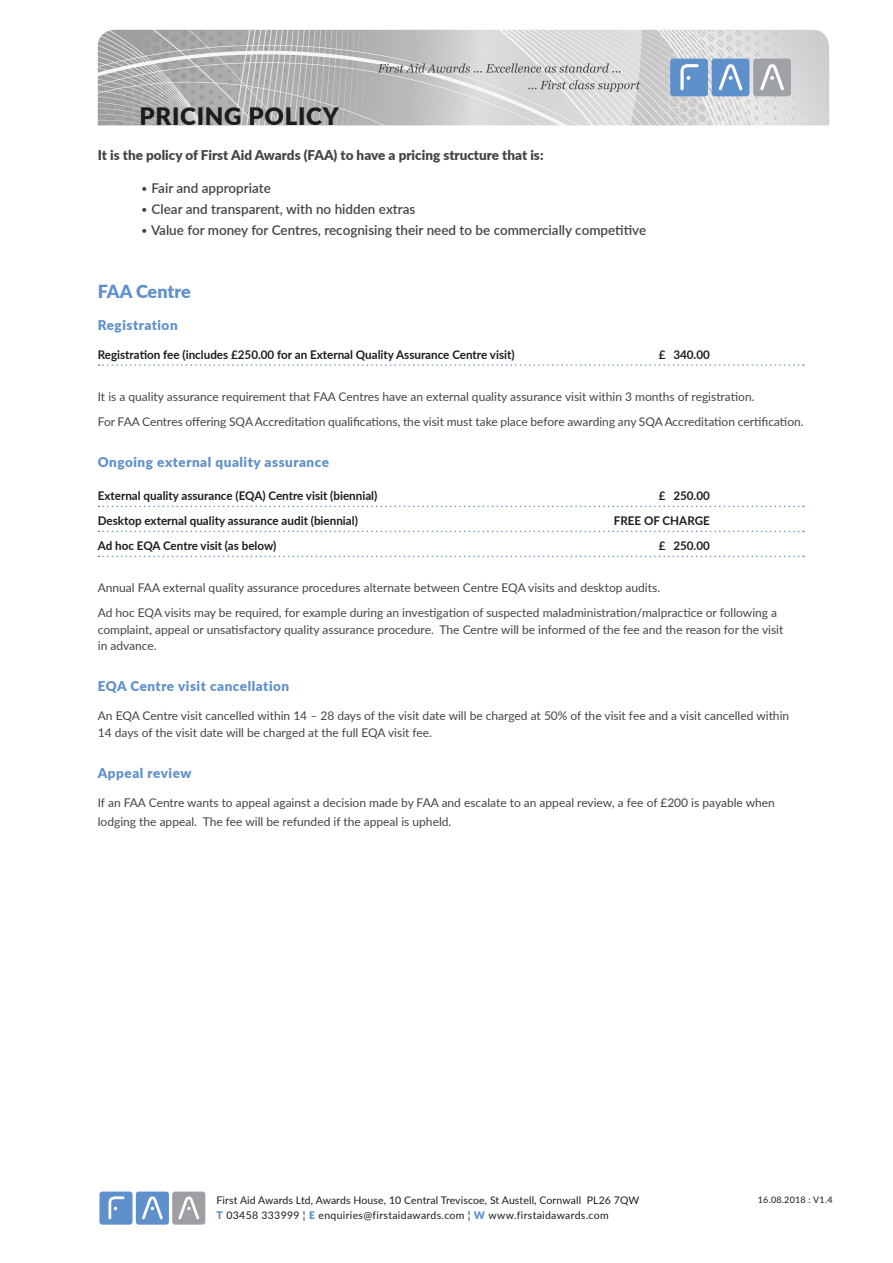
<style>
.page{position:relative;width:893px;height:1263px;background:#fff}
.page>*{position:absolute;margin:0;border:0;box-sizing:border-box;transform-origin:0 0}
.t1{font:900 24px "Lato";letter-spacing:.03em;color:#1b1c20}
.t2{font:900 18px "Lato";letter-spacing:-.005em;color:#5e90cb}
.t3{font:600 13.5px "Lato";color:#464347}
.t4{font:900 13.5px "Lato";letter-spacing:.04em;color:#5e90cb}
.t5{font:900 13.5px "Lato";color:#464347}
.t6{font:12px/25px "Lato";color:#464347}
.t7{font:700 12px "Lato";color:#1b1c20}
.t8{font:10.5px "Lato";letter-spacing:.01em;color:#1b1c20}
.t9{font:10.5px "Lato";letter-spacing:.03em;color:#1b1c20}
.t10{font:9px "Lato";letter-spacing:.025em;color:#1b1c20}
.s1{font-weight:300}
.s2{font-weight:900;color:#5e90cb}
</style>
<div class="page">
<img style="left:98px;top:30px;width:731px;height:95px">
<div style="left:670px;top:59px;width:38px;height:37px;background:#5e90cb;border-radius:3px"></div>
<div style="left:712px;top:59px;width:37px;height:37px;background:#5e90cb;border-radius:3px"></div>
<div style="left:753px;top:59px;width:38px;height:37px;background:#9ea2a7;border-radius:3px"></div>
<svg style="left:719px;top:64px;width:24px;height:27px"></svg>
<svg style="left:760px;top:64px;width:24px;height:27px"></svg>
<svg style="left:680px;top:64px;width:19px;height:26px"></svg>
<svg style="left:528px;top:80px;width:112px;height:12px"></svg>
<svg style="left:378px;top:63px;width:242px;height:10px"></svg>
<div style="left:136px;top:1191px;width:33px;height:33px;background:#5e90cb;border-radius:3px"></div>
<div style="left:172px;top:1191px;width:33px;height:33px;background:#9f9fa3;border-radius:3px"></div>
<div style="left:99px;top:1191px;width:34px;height:33px;background:#5e90cb;border-radius:3px"></div>
<svg style="left:142px;top:1196px;width:21px;height:23px"></svg>
<svg style="left:178px;top:1196px;width:21px;height:23px"></svg>
<svg style="left:109px;top:1196px;width:15px;height:23px"></svg>
<svg style="left:99px;top:364px;width:705px;height:2px"></svg>
<svg style="left:99px;top:506px;width:705px;height:1px"></svg>
<svg style="left:99px;top:531px;width:705px;height:1px"></svg>
<svg style="left:99px;top:556px;width:705px;height:1px"></svg>
<h1 class="t1" style="left:140px;top:99px;width:201px">PRICING POLICY</h1>
<p class="t5" style="left:98px;top:145px;width:447px">It is the policy of First Aid Awards (FAA) to have a pricing structure that is:</p>
<p class="t3" style="left:140px;top:179px;width:132px"><span class="s1">•</span> Fair and appropriate</p>
<p class="t3" style="left:140px;top:200px;width:277px"><span class="s1">•</span> Clear and transparent, with no hidden extras</p>
<p class="t3" style="left:140px;top:221px;width:507px"><span class="s1">•</span> Value for money for Centres, recognising their need to be commercially competitive</p>
<h2 class="t2" style="left:98px;top:277px;width:94px">FAA Centre</h2>
<p class="t4" style="left:98px;top:315px;width:81px">Registration</p>
<p class="t7" style="left:98px;top:346px;width:418px">Registration fee (includes £250.00 for an External Quality Assurance Centre visit)</p>
<p class="t7" style="left:659px;top:346px;width:52px">£ 340.00</p>
<p class="t6" style="left:98px;top:384px;width:707px">It is a quality assurance requirement that FAA Centres have an external quality assurance visit within 3 months of registration.<br>For FAA Centres offering SQA Accreditation qualifications, the visit must take place before awarding any SQA Accreditation certification.</p>
<p class="t4" style="left:98px;top:452px;width:233px">Ongoing external quality assurance</p>
<p class="t7" style="left:98px;top:487px;width:281px">External quality assurance (EQA) Centre visit (biennial)</p>
<p class="t7" style="left:659px;top:487px;width:52px">£ 250.00</p>
<p class="t7" style="left:98px;top:512px;width:262px">Desktop external quality assurance audit (biennial)</p>
<p class="t7" style="left:614px;top:512px;width:98px">FREE OF CHARGE</p>
<p class="t7" style="left:98px;top:537px;width:180px">Ad hoc EQA Centre visit (as below)</p>
<p class="t7" style="left:659px;top:537px;width:52px">£ 250.00</p>
<p class="t6" style="left:98px;top:575px;width:681px">Annual FAA external quality assurance procedures alternate between Centre EQA visits and desktop audits.<br>Ad hoc EQA visits may be required, for example during an investigation of suspected maladministration/malpractice or following a</p>
<p class="t6" style="left:98px;top:621px;width:687px;line-height:16.5px">complaint, appeal or unsatisfactory quality assurance procedure. The Centre will be informed of the fee and the reason for the visit in advance.</p>
<p class="t4" style="left:98px;top:676px;width:193px">EQA Centre visit cancellation</p>
<p class="t6" style="left:98px;top:707px;width:693px;line-height:16.5px">An EQA Centre visit cancelled within 14 – 28 days of the visit date will be charged at 50% of the visit fee and a visit cancelled within<br>14 days of the visit date will be charged at the full EQA visit fee.</p>
<p class="t4" style="left:98px;top:762px;width:95px">Appeal review</p>
<p class="t6" style="left:98px;top:792px;width:679px;line-height:19.5px">If an FAA Centre wants to appeal against a decision made by FAA and escalate to an appeal review, a fee of £200 is payable when lodging the appeal. The fee will be refunded if the appeal is upheld.</p>
<p class="t8" style="left:217px;top:1193px;width:424px">First Aid Awards Ltd, Awards House, 10 Central Treviscoe, St Austell, Cornwall PL26 7QW</p>
<p class="t10" style="left:758px;top:1193px;width:76px">16.08.2018 : V1.4</p>
<p class="t9" style="left:217px;top:1208px;width:394px"><span class="s2">T</span> 03458 333999 ¦ <span class="s2">E</span> enquiries@firstaidawards.com ¦ <span class="s2">W</span> www.firstaidawards.com</p>
</div>
